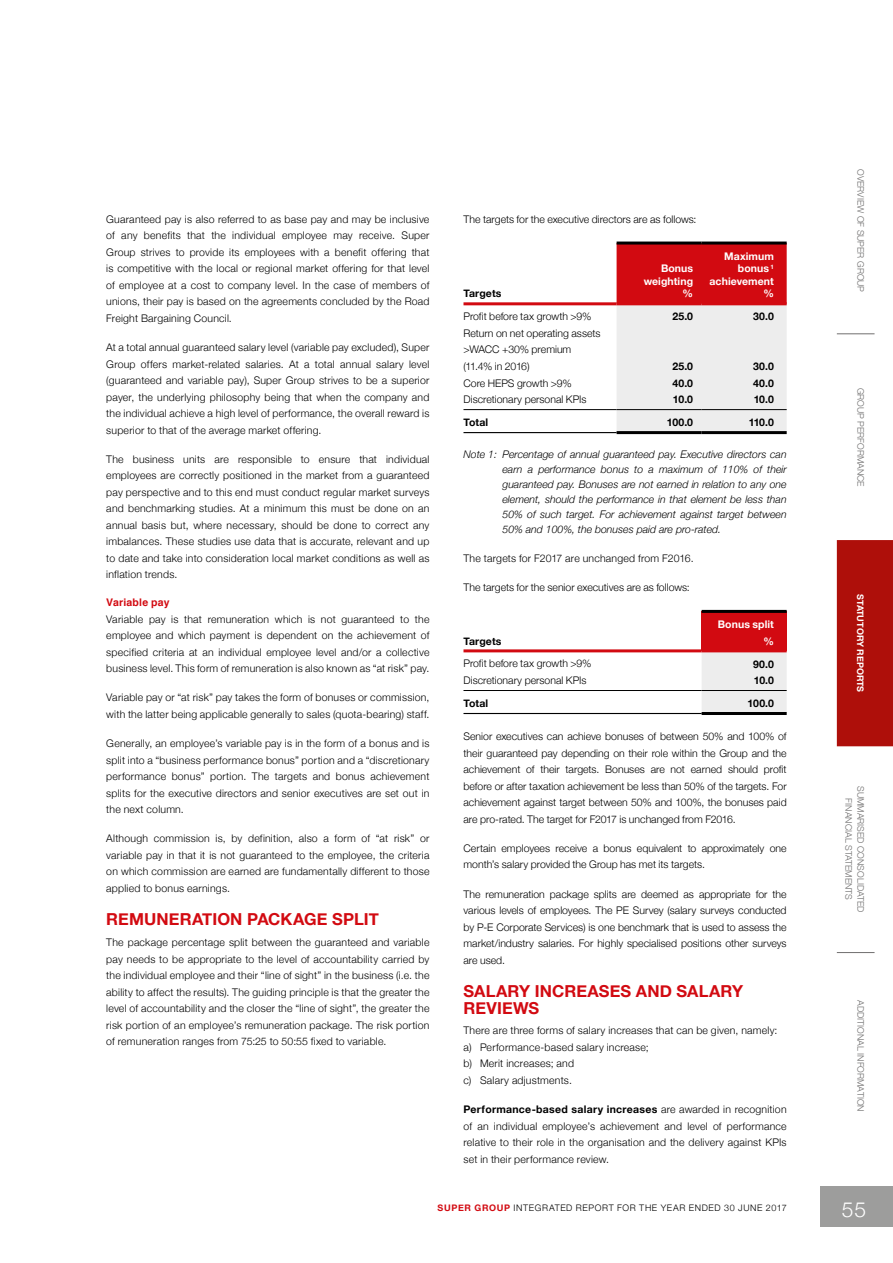
<style>
.page{position:relative;width:893px;height:1263px;background:#fff}
.page>*{position:absolute;margin:0;border:0;box-sizing:border-box;transform-origin:0 0}
.t1{font:300 21px "Helvetica Neue";color:#fff}
.t2{font:700 16.5px/16.5px "Helvetica Neue";letter-spacing:.005em;color:#d20a11}
.t3{font:300 10.5px/16.5px "Helvetica Neue";letter-spacing:.01em;color:#000;text-align:justify}
.t4{font:italic 300 10.5px/15px "Helvetica Neue";color:#000;text-align:justify}
.t5{font:700 10.5px "Helvetica Neue";letter-spacing:.005em;color:#000}
.t6{font:300 10.5px "Helvetica Neue";letter-spacing:-.01em;color:#000}
.t7{font:700 10.5px/12.6px "Helvetica Neue";letter-spacing:.005em;color:#fff;text-align:right}
.t8{font:700 10.5px "Helvetica";letter-spacing:.02em;color:#d20a11}
.t9{font:300 9px/12px "Helvetica Neue";color:#706f6f;text-align:center}
.t10{font:300 9px "Helvetica Neue";letter-spacing:.075em;color:#000}
.t11{font:700 9px "Helvetica Neue";color:#fff}
.s1{font-weight:700}
.s2{font-weight:700;color:#d20a11}
</style>
<div class="page">
<div style="left:821px;top:1186px;width:72px;height:40px;background:#9d9d9c"></div>
<div style="left:837px;top:540px;width:56px;height:206px;background:#ae0f0a"></div>
<hr style="left:837px;top:333px;width:37px;height:1px;background:#706f6f">
<hr style="left:837px;top:952px;width:37px;height:1px;background:#706f6f">
<svg style="left:617px;top:245px;width:170px;height:186px;background:#e4a5a7"></svg>
<hr style="left:617px;top:242px;width:85px;height:3px;background:#000">
<hr style="left:702px;top:242px;width:85px;height:3px;background:#000">
<hr style="left:463px;top:409px;width:154px;height:1px;background:#000">
<hr style="left:617px;top:409px;width:85px;height:1px;background:#000">
<hr style="left:702px;top:409px;width:85px;height:1px;background:#000">
<hr style="left:463px;top:432px;width:154px;height:1px;background:#000">
<hr style="left:463px;top:302px;width:154px;height:3px;background:#d20a11">
<hr style="left:617px;top:302px;width:85px;height:3px;background:#d20a11">
<hr style="left:702px;top:302px;width:85px;height:3px;background:#d20a11">
<hr style="left:617px;top:431px;width:85px;height:3px;background:#000">
<hr style="left:702px;top:431px;width:85px;height:3px;background:#000">
<div style="left:702px;top:611px;width:85px;height:40px;background:#d20a11"></div>
<div style="left:702px;top:652px;width:85px;height:60px;background:#ededed"></div>
<hr style="left:702px;top:610px;width:85px;height:3px;background:#000">
<hr style="left:463px;top:690px;width:239px;height:1px;background:#000">
<hr style="left:702px;top:690px;width:85px;height:1px;background:#000">
<hr style="left:463px;top:713px;width:239px;height:1px;background:#000">
<hr style="left:463px;top:649px;width:239px;height:3px;background:#d20a11">
<hr style="left:702px;top:649px;width:85px;height:3px;background:#d20a11">
<hr style="left:702px;top:712px;width:85px;height:3px;background:#000">
<p class="t3" style="left:106px;top:210px;width:325px">Guaranteed pay is also referred to as base pay and may be inclusive of any benefits that the individual employee may receive. Super Group strives to provide its employees with a benefit offering that is competitive with the local or regional market offering for that level of employee at a cost to company level. In the case of members of unions, their pay is based on the agreements concluded by the Road Freight Bargaining Council.</p>
<p class="t3" style="left:106px;top:338px;width:325px">At a total annual guaranteed salary level (variable pay excluded), Super Group offers market-related salaries. At a total annual salary level (guaranteed and variable pay), Super Group strives to be a superior payer, the underlying philosophy being that when the company and the individual achieve a high level of performance, the overall reward is superior to that of the average market offering.</p>
<p class="t3" style="left:106px;top:450px;width:325px">The business units are responsible to ensure that individual employees are correctly positioned in the market from a guaranteed pay perspective and to this end must conduct regular market surveys and benchmarking studies. At a minimum this must be done on an annual basis but, where necessary, should be done to correct any imbalances. These studies use data that is accurate, relevant and up to date and take into consideration local market conditions as well as inflation trends.</p>
<p class="t8" style="left:106px;top:594px;width:65px">Variable pay</p>
<p class="t3" style="left:106px;top:610px;width:325px">Variable pay is that remuneration which is not guaranteed to the employee and which payment is dependent on the achievement of specified criteria at an individual employee level and/or a collective business level. This form of remuneration is also known as “at risk” pay.</p>
<p class="t3" style="left:106px;top:688px;width:325px">Variable pay or “at risk” pay takes the form of bonuses or commission, with the latter being applicable generally to sales (quota-bearing) staff.</p>
<p class="t3" style="left:106px;top:734px;width:325px">Generally, an employee’s variable pay is in the form of a bonus and is split into a “business performance bonus” portion and a “discretionary performance bonus” portion. The targets and bonus achievement splits for the executive directors and senior executives are set out in the next column.</p>
<p class="t3" style="left:106px;top:829px;width:325px">Although commission is, by definition, also a form of “at risk” or variable pay in that it is not guaranteed to the employee, the criteria on which commission are earned are fundamentally different to those applied to bonus earnings.</p>
<h2 class="t2" style="left:106px;top:912px;width:274px">REMUNERATION PACKAGE SPLIT</h2>
<p class="t3" style="left:106px;top:933px;width:325px">The package percentage split between the guaranteed and variable pay needs to be appropriate to the level of accountability carried by the individual employee and their “line of sight” in the business (i.e. the ability to affect the results). The guiding principle is that the greater the level of accountability and the closer the “line of sight”, the greater the risk portion of an employee’s remuneration package. The risk portion of remuneration ranges from 75:25 to 50:55 fixed to variable.</p>
<p class="t3" style="left:463px;top:210px;width:235px">The targets for the executive directors are as follows:</p>
<p class="t5" style="left:463px;top:285px;width:40px">Targets</p>
<p class="t7" style="left:644px;top:262px;width:51px">Bonus weighting %</p>
<p class="t7" style="left:710px;top:250px;width:66px">Maximum bonus <sup>1 </sup>achievement %</p>
<p class="t6" style="left:463px;top:308px;width:129px">Profit before tax growth &gt;9%</p>
<p class="t5" style="left:672px;top:308px;width:22px">25.0</p>
<p class="t5" style="left:753px;top:308px;width:22px">30.0</p>
<p class="t3" style="left:463px;top:324px;width:139px;text-align:left">Return on net operating assets &gt;WACC +30% premium (11.4% in 2016)</p>
<p class="t5" style="left:672px;top:358px;width:22px">25.0</p>
<p class="t5" style="left:753px;top:358px;width:22px">30.0</p>
<p class="t6" style="left:463px;top:374px;width:110px">Core HEPS growth &gt;9%</p>
<p class="t5" style="left:672px;top:375px;width:22px">40.0</p>
<p class="t5" style="left:753px;top:375px;width:22px">40.0</p>
<p class="t3" style="left:463px;top:390px;width:125px">Discretionary personal KPIs</p>
<p class="t5" style="left:673px;top:391px;width:22px">10.0</p>
<p class="t5" style="left:754px;top:391px;width:22px">10.0</p>
<p class="t5" style="left:463px;top:414px;width:26px">Total</p>
<p class="t5" style="left:667px;top:414px;width:28px">100.0</p>
<p class="t5" style="left:749px;top:414px;width:27px">110.0</p>
<p class="t4" style="left:502px;top:446px;width:286px;text-indent:-39px">Note 1: Percentage of annual guaranteed pay. Executive directors can earn a performance bonus to a maximum of 110% of their guaranteed pay. Bonuses are not earned in relation to any one element, should the performance in that element be less than 50% of such target. For achievement against target between 50% and 100%, the bonuses paid are pro-rated.</p>
<p class="t3" style="left:463px;top:549px;width:232px">The targets for F2017 are unchanged from F2016.</p>
<p class="t3" style="left:463px;top:578px;width:228px">The targets for the senior executives are as follows:</p>
<p class="t5" style="left:463px;top:632px;width:40px">Targets</p>
<p class="t7" style="left:718px;top:616px;width:58px;line-height:16.5px">Bonus split %</p>
<p class="t6" style="left:463px;top:655px;width:129px">Profit before tax growth &gt;9%</p>
<p class="t5" style="left:753px;top:655px;width:22px">90.0</p>
<p class="t3" style="left:463px;top:671px;width:125px">Discretionary personal KPIs</p>
<p class="t5" style="left:754px;top:672px;width:22px">10.0</p>
<p class="t5" style="left:463px;top:695px;width:26px">Total</p>
<p class="t5" style="left:748px;top:695px;width:28px">100.0</p>
<p class="t3" style="left:463px;top:727px;width:325px">Senior executives can achieve bonuses of between 50% and 100% of their guaranteed pay depending on their role within the Group and the achievement of their targets. Bonuses are not earned should profit before or after taxation achievement be less than 50% of the targets. For achievement against target between 50% and 100%, the bonuses paid are pro-rated. The target for F2017 is unchanged from F2016.</p>
<p class="t3" style="left:463px;top:839px;width:325px">Certain employees receive a bonus equivalent to approximately one month’s salary provided the Group has met its targets.</p>
<p class="t3" style="left:463px;top:885px;width:325px">The remuneration package splits are deemed as appropriate for the various levels of employees. The PE Survey (salary surveys conducted by P-E Corporate Services) is one benchmark that is used to assess the market/industry salaries. For highly specialised positions other surveys are used.</p>
<h2 class="t2" style="left:463px;top:983px;width:281px">SALARY INCREASES AND SALARY<br>REVIEWS</h2>
<p class="t3" style="left:463px;top:1021px;width:316px;text-align:left">There are three forms of salary increases that can be given, namely: a) Performance-based salary increase;<br>b) Merit increases; and<br>c) Salary adjustments.</p>
<p class="t3" style="left:463px;top:1100px;width:325px"><span class="s1">Performance-based salary increases</span> are awarded in recognition of an individual employee’s achievement and level of performance relative to their role in the organisation and the delivery against KPIs set in their performance review.</p>
<p class="t9" style="left:867px;top:169px;width:125px;rotate:90deg">OVERVIEW OF SUPER GROUP</p>
<p class="t9" style="left:867px;top:387px;width:101px;rotate:90deg">GROUP PERFORMANCE</p>
<p class="t11" style="left:867px;top:594px;width:100px;rotate:90deg">STATUTORY REPORTS</p>
<p class="t9" style="left:867px;top:786px;width:128px;rotate:90deg">SUMMARISED CONSOLIDATED<br>FINANCIAL STATEMENTS</p>
<p class="t9" style="left:867px;top:1000px;width:113px;rotate:90deg">ADDITIONAL INFORMATION</p>
<p class="t10" style="left:437px;top:1200px;width:351px"><span class="s2">SUPER GROUP</span> INTEGRATED REPORT FOR THE YEAR ENDED 30 JUNE 2017</p>
<h1 class="t1" style="left:842px;top:1192px;width:26px">55</h1>
</div>
